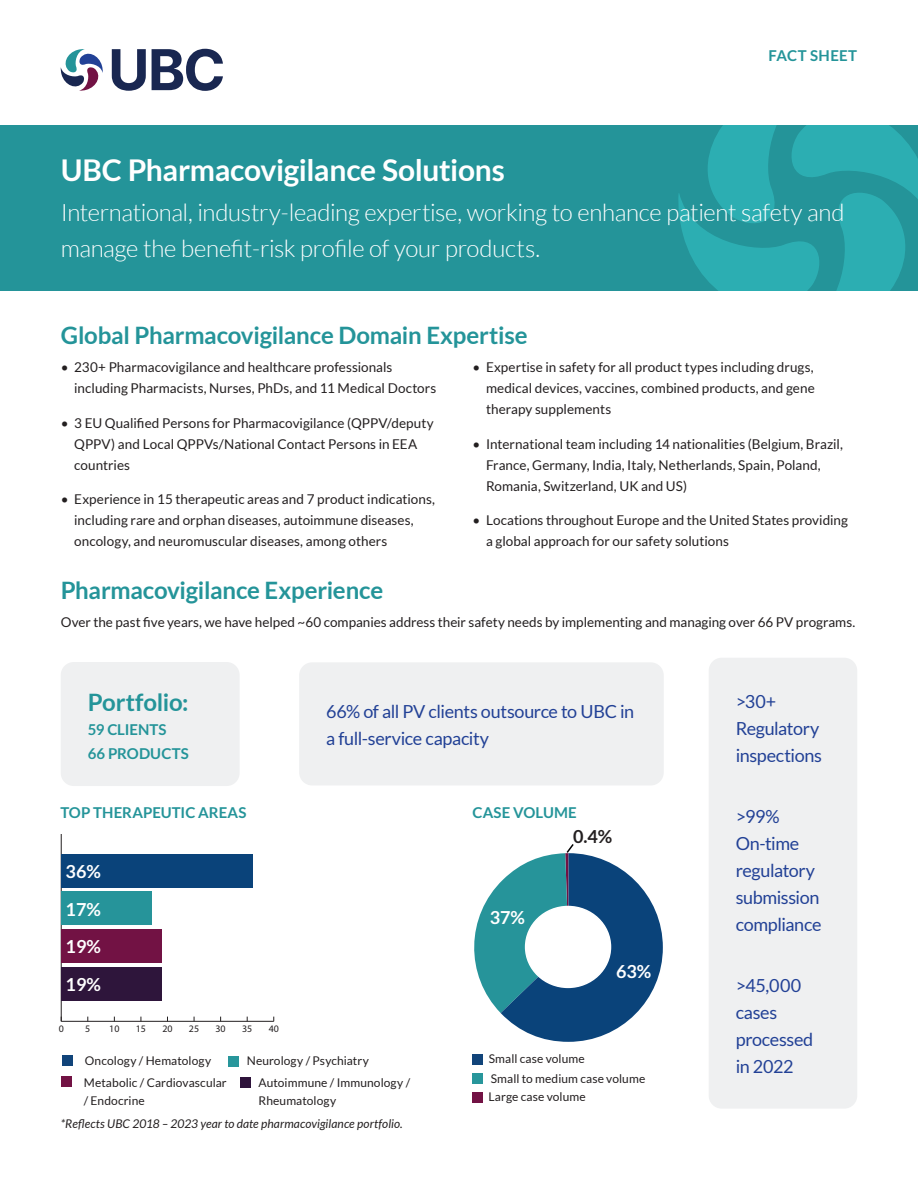
<style>
.page{position:relative;width:918px;height:1188px;background:#fff}
.page>*{position:absolute;margin:0;border:0;box-sizing:border-box;transform-origin:0 0}
.t1{font:700 30px "Lato";letter-spacing:-.015em;color:#fff}
.t2{font:300 24px/36px "Lato";letter-spacing:-.015em;color:#fff}
.t3{font:700 24px "Lato";letter-spacing:-.01em;color:#249499}
.t4{font:18px/27px "Lato";letter-spacing:-.02em;color:#224196}
.t5{font:700 18px/37.8px "Lato";color:#fff;text-align:justify}
.t6{font:700 18px "Lato";color:#231f20}
.t7{font:700 15px/24px "Lato";letter-spacing:.005em;color:#249499}
.t8{font:700 15px "Lato";letter-spacing:.025em;color:#249499}
.t9{font:13.5px/21px "Lato";color:#231f20}
.t10{font:12px/18px "Lato";letter-spacing:.005em;color:#231f20}
.t11{font:italic 12px "Lato";letter-spacing:.005em;color:#231f20}
.t12{font:9.9px "Myriad Pro";color:#231f20}
</style>
<div class="page">
<svg style="left:112px;top:49px;width:34px;height:42px"></svg>
<svg style="left:152px;top:49px;width:71px;height:42px"></svg>
<svg style="left:61px;top:49px;width:42px;height:42px"></svg>
<div style="left:0;top:125px;width:918px;height:165px;background:#249499"></div>
<svg style="left:678px;top:125px;width:240px;height:165px"></svg>
<hr style="left:61px;top:1021px;width:213px;height:1px;background:#231f20">
<hr style="left:61px;top:834px;width:1px;height:187px;background:#231f20">
<div style="left:61px;top:967px;width:101px;height:34px;background:#2e153b"></div>
<div style="left:61px;top:929px;width:101px;height:34px;background:#721244"></div>
<div style="left:61px;top:891px;width:91px;height:34px;background:#26949a"></div>
<div style="left:61px;top:854px;width:192px;height:34px;background:#0a437a"></div>
<div style="left:62px;top:1055px;width:11px;height:11px;background:#11447a"></div>
<div style="left:229px;top:1056px;width:10px;height:11px;background:#28969b"></div>
<div style="left:61px;top:1076px;width:11px;height:11px;background:#721244"></div>
<div style="left:240px;top:1077px;width:11px;height:11px;background:#2e133b"></div>
<div style="left:472px;top:1054px;width:11px;height:11px;background:#11447a"></div>
<div style="left:472px;top:1073px;width:11px;height:11px;background:#28969b"></div>
<div style="left:472px;top:1092px;width:11px;height:11px;background:#721244"></div>
<svg style="left:474px;top:844px;width:189px;height:198px"></svg>
<div style="left:61px;top:662px;width:179px;height:124px;background:#eff0f1;border-radius:13px"></div>
<div style="left:299px;top:662px;width:365px;height:123px;background:#eff0f1;border-radius:13px"></div>
<div style="left:709px;top:658px;width:148px;height:451px;background:#eff0f1;border-radius:13px"></div>
<p class="t8" style="left:768px;top:47px;width:90px">FACT SHEET</p>
<h1 class="t1" style="left:61px;top:153px;width:446px">UBC Pharmacovigilance Solutions</h1>
<h2 class="t2" style="left:61px;top:194px;width:785px">International, industry-leading expertise, working to enhance patient safety and manage the benefit-risk profile of your products.</h2>
<h2 class="t3" style="left:61px;top:321px;width:468px">Global Pharmacovigilance Domain Expertise</h2>
<p class="t9" style="left:74px;top:357px;width:364px;text-indent:-14px">• 230+ Pharmacovigilance and healthcare professionals including Pharmacists, Nurses, PhDs, and 11 Medical Doctors</p>
<p class="t9" style="left:74px;top:412px;width:361px;text-indent:-14px">• 3 EU Qualified Persons for Pharmacovigilance (QPPV/deputy<br>QPPV) and Local QPPVs/National Contact Persons in EEA countries</p>
<p class="t9" style="left:74px;top:489px;width:362px;text-indent:-14px">• Experience in 15 therapeutic areas and 7 product indications, including rare and orphan diseases, autoimmune diseases, oncology, and neuromuscular diseases, among others</p>
<h2 class="t3" style="left:61px;top:577px;width:324px">Pharmacovigilance Experience</h2>
<p class="t9" style="left:486px;top:357px;width:330px;text-align:justify;text-indent:-14px">• Expertise in safety for all product types including drugs, medical devices, vaccines, combined products, and gene therapy supplements</p>
<p class="t9" style="left:486px;top:433px;width:358px;text-indent:-14px">• International team including 14 nationalities (Belgium, Brazil,<br>France, Germany, India, Italy, Netherlands, Spain, Poland,<br>Romania, Switzerland, UK and US)</p>
<p class="t9" style="left:486px;top:510px;width:364px;text-indent:-14px">• Locations throughout Europe and the United States providing a global approach for our safety solutions</p>
<p class="t9" style="left:61px;top:611px;width:796px">Over the past five years, we have helped ~60 companies address their safety needs by implementing and managing over 66 PV programs.</p>
<h2 class="t3" style="left:88px;top:689px;width:102px">Portfolio:</h2>
<p class="t7" style="left:88px;top:717px;width:103px">59 CLIENTS<br>66 PRODUCTS</p>
<h3 class="t4" style="left:326px;top:698px;width:310px">66% of all PV clients outsource to UBC in a full-service capacity</h3>
<p class="t7" style="left:60px;top:800px;width:188px">TOP THERAPEUTIC AREAS</p>
<p class="t7" style="left:472px;top:800px;width:106px">CASE VOLUME</p>
<h3 class="t5" style="left:66px;top:852px;width:37px">36% 17% 19% 19%</h3>
<p class="t12" style="left:59px;top:1022px;width:7px">0</p>
<p class="t12" style="left:85px;top:1022px;width:7px">5</p>
<p class="t12" style="left:109px;top:1022px;width:12px">10</p>
<p class="t12" style="left:136px;top:1022px;width:12px">15</p>
<p class="t12" style="left:162px;top:1022px;width:12px">20</p>
<p class="t12" style="left:189px;top:1022px;width:12px">25</p>
<p class="t12" style="left:216px;top:1022px;width:12px">30</p>
<p class="t12" style="left:242px;top:1022px;width:12px">35</p>
<p class="t12" style="left:269px;top:1022px;width:12px">40</p>
<p class="t10" style="left:85px;top:1052px;width:128px">Oncology / Hematology</p>
<p class="t10" style="left:247px;top:1052px;width:124px">Neurology / Psychiatry</p>
<p class="t10" style="left:84px;top:1074px;width:144px">Metabolic / Cardiovascular / Endocrine</p>
<p class="t10" style="left:258px;top:1074px;width:153px">Autoimmune / Immunology /<br>Rheumatology</p>
<p class="t11" style="left:61px;top:1117px;width:344px">*Reflects UBC 2018 – 2023 year to date pharmacovigilance portfolio.</p>
<h3 class="t5" style="left:490px;top:898px;width:37px">37%</h3>
<h3 class="t6" style="left:573px;top:826px;width:41px">0.4%</h3>
<h3 class="t5" style="left:616px;top:952px;width:37px">63%</h3>
<p class="t10" style="left:488px;top:1050px;width:158px;line-height:18.9px">Small case volume<br>Small to medium case volume<br>Large case volume</p>
<h3 class="t4" style="left:736px;top:688px;width:88px">&gt;30+<br>Regulatory inspections</h3>
<h3 class="t4" style="left:736px;top:803px;width:87px">&gt;99%<br>On-time regulatory submission compliance</h3>
<h3 class="t4" style="left:736px;top:972px;width:79px">&gt;45,000 cases processed in 2022</h3>
</div>
